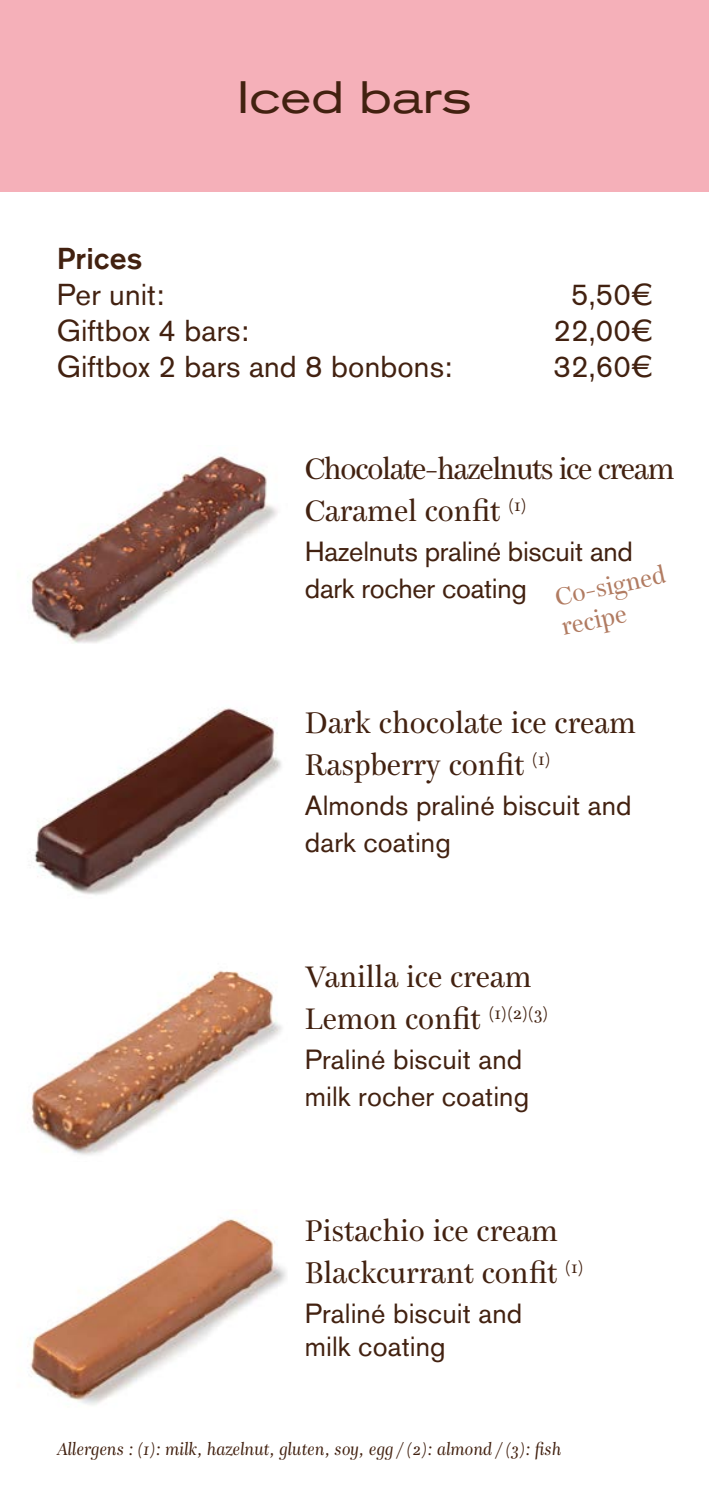
<style>
.page{position:relative;width:709px;height:1489px;background:#fff}
.page>*{position:absolute;margin:0;border:0;box-sizing:border-box;transform-origin:0 0}
.t1{font:expanded 45px "Akzidenz Grotesk BQ";color:#422110}
.t2{font:30px/42px "Bohemia LT Std";color:#422110}
.t3{font:30px "Akzidenz Grotesk BQ";letter-spacing:.005em;color:#422110}
.t4{font:30px/42px "Bohemia LT Std";letter-spacing:-.04em;color:#422110}
.t5{font:500 30px "Akzidenz Grotesk BQ";letter-spacing:.005em;color:#422110}
.t6{font:27.5px/37px "Akzidenz Grotesk BQ";letter-spacing:.005em;color:#422110}
.t7{font:25px/30px "Bohemia LT Std";color:#b17b61}
.t8{font:italic 17.5px "Bohemia LT Std";color:#422110}
</style>
<div class="page">
<img style="left:27px;top:456px;width:251px;height:187px">
<img style="left:34px;top:708px;width:247px;height:188px">
<img style="left:27px;top:1219px;width:259px;height:186px">
<img style="left:30px;top:970px;width:252px;height:185px">
<div style="left:0;top:0;width:709px;height:191px;background:#f5b0b9"></div>
<h1 class="t1" style="left:237px;top:71px;width:236px">Iced bars</h1>
<p class="t5" style="left:57px;top:240px;width:87px">Prices</p>
<p class="t3" style="left:57px;top:277px;width:109px">Per unit:</p>
<p class="t3" style="left:571px;top:277px;width:82px">5,50€</p>
<p class="t3" style="left:57px;top:313px;width:194px">Giftbox 4 bars:</p>
<p class="t3" style="left:553px;top:313px;width:100px">22,00€</p>
<p class="t3" style="left:57px;top:349px;width:397px">Giftbox 2 bars and 8 bonbons:</p>
<p class="t3" style="left:553px;top:349px;width:100px">32,60€</p>
<p class="t4" style="left:305px;top:447px;width:371px">Chocolate-hazelnuts ice cream<br>Caramel confit <sup>(1)</sup></p>
<p class="t6" style="left:305px;top:532px;width:330px">Hazelnuts praliné biscuit and dark rocher coating</p>
<p class="t7" style="left:552px;top:583px;width:113px;rotate:-12deg">Co-signed recipe</p>
<p class="t2" style="left:305px;top:701px;width:333px">Dark chocolate ice cream<br>Raspberry confit <sup>(1)</sup></p>
<p class="t6" style="left:305px;top:786px;width:328px">Almonds praliné biscuit and dark coating</p>
<p class="t2" style="left:305px;top:955px;width:245px">Vanilla ice cream<br>Lemon confit <sup>(1)(2)(3)</sup></p>
<p class="t6" style="left:305px;top:1040px;width:226px">Praliné biscuit and milk rocher coating</p>
<p class="t2" style="left:305px;top:1209px;width:280px">Pistachio ice cream<br>Blackcurrant confit <sup>(1)</sup></p>
<p class="t6" style="left:305px;top:1296px;width:219px;line-height:33px">Praliné biscuit and milk coating</p>
<p class="t8" style="left:57px;top:1437px;width:506px">Allergens : (1): milk, hazelnut, gluten, soy, egg / (2): almond / (3): fish</p>
</div>
